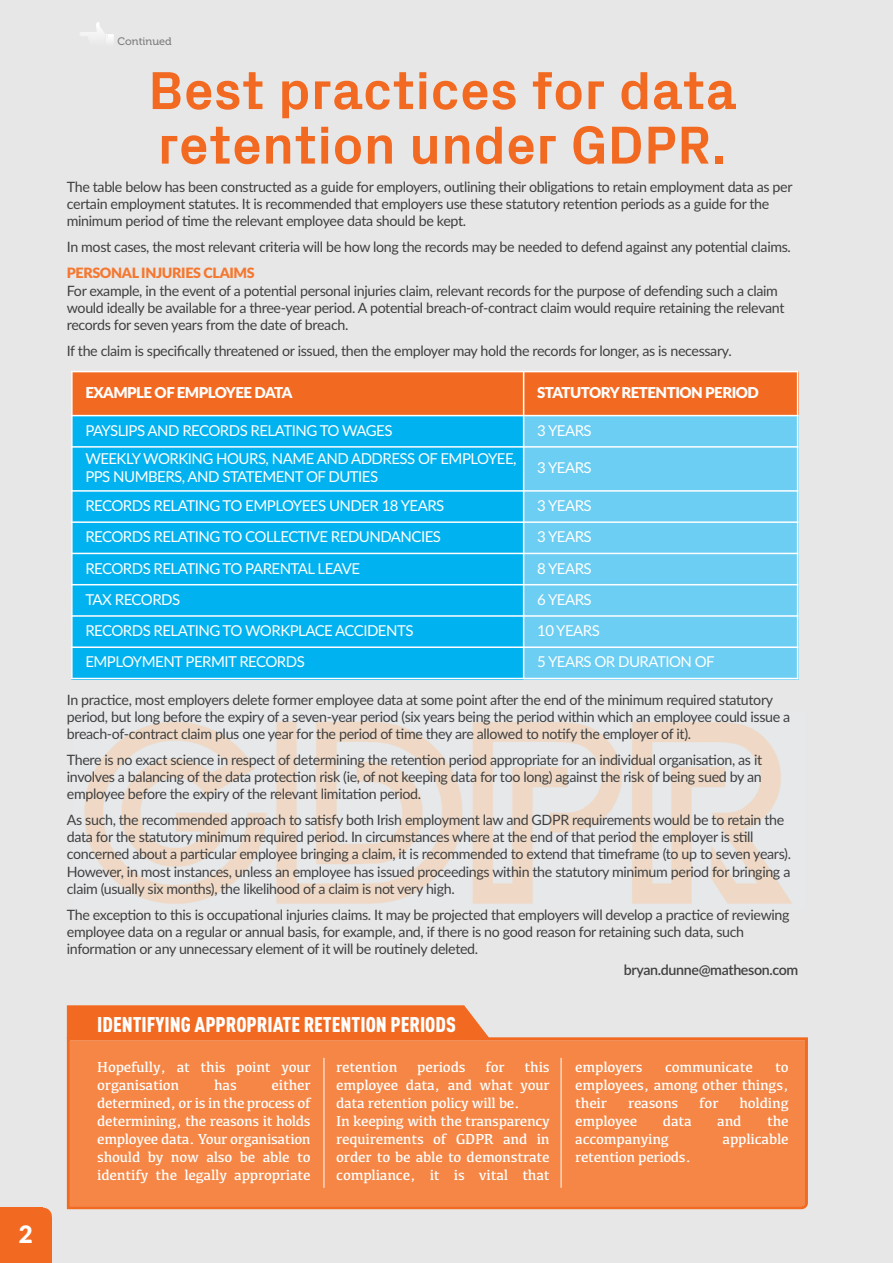
<style>
.page{position:relative;width:893px;height:1263px;background:#e8e7e7}
.page>*{position:absolute;margin:0;border:0;box-sizing:border-box;transform-origin:0 0}
.t1{font:700 54.15px/54.6px "Px Grotesk";color:#f26a21}
.t2{font:900 24px "Lato";color:#fff}
.t3{font:900 21px "DIN Cond";color:#fff}
.t4{font:15px/18px "Kefa";letter-spacing:-.015em;color:#fff}
.t5{font:15px/18px "Lato";letter-spacing:-.035em;color:#fff}
.t6{font:900 15px "Lato";letter-spacing:-.035em;color:#fff}
.t7{font:14.25px/17.1px "Lato";letter-spacing:-.025em;color:#404041}
.t8{font:600 14.25px "Lato";letter-spacing:-.025em;color:#404041}
.t9{font:900 14.25px "Lato";letter-spacing:-.025em;color:#f47831}
.t10{font:10.95px "Museo 500";color:#808080}
</style>
<div class="page">
<img style="left:84px;top:721px;width:708px;height:183px">
<svg style="left:67px;top:1037px;width:741px;height:172px;background:#f48342"></svg>
<div style="left:67px;top:1005px;width:423px;height:34px;background:#f26a21"></div>
<div style="left:0;top:1208px;width:43px;height:55px;background:#f26a21"></div>
<div style="left:0;top:1217px;width:52px;height:46px;background:#f26a21"></div>
<div style="left:5px;top:1208px;width:47px;height:44px;background:#f26a21;border-radius:9px"></div>
<svg style="left:80px;top:22px;width:34px;height:20px"></svg>
<div style="left:97px;top:1061px;width:692px;height:130px;background:#f58645"></div>
<div style="left:71px;top:371px;width:453px;height:45px;background:#f26a21"></div>
<div style="left:524px;top:371px;width:274px;height:45px;background:#f26a21"></div>
<div style="left:71px;top:416px;width:453px;height:31px;background:#00b2ef"></div>
<div style="left:524px;top:416px;width:274px;height:31px;background:#6bcef2"></div>
<div style="left:71px;top:447px;width:453px;height:44px;background:#00b2ef"></div>
<div style="left:524px;top:447px;width:274px;height:44px;background:#6bcef2"></div>
<div style="left:71px;top:491px;width:453px;height:31px;background:#00b2ef"></div>
<div style="left:524px;top:491px;width:274px;height:31px;background:#6bcef2"></div>
<div style="left:71px;top:522px;width:453px;height:31px;background:#00b2ef"></div>
<div style="left:524px;top:522px;width:274px;height:31px;background:#6bcef2"></div>
<div style="left:71px;top:553px;width:453px;height:32px;background:#00b2ef"></div>
<div style="left:524px;top:553px;width:274px;height:32px;background:#6bcef2"></div>
<div style="left:71px;top:585px;width:453px;height:31px;background:#00b2ef"></div>
<div style="left:524px;top:585px;width:274px;height:31px;background:#6bcef2"></div>
<div style="left:71px;top:616px;width:453px;height:31px;background:#00b2ef"></div>
<div style="left:524px;top:616px;width:274px;height:31px;background:#6bcef2"></div>
<div style="left:71px;top:647px;width:453px;height:32px;background:#00b2ef"></div>
<div style="left:524px;top:647px;width:274px;height:32px;background:#6bcef2"></div>
<hr style="left:71px;top:371px;width:2px;height:308px;background:#fff">
<hr style="left:523px;top:371px;width:1px;height:308px;background:#fff">
<hr style="left:797px;top:371px;width:1px;height:308px;background:#fff">
<hr style="left:71px;top:371px;width:727px;height:1px;background:#fff">
<hr style="left:71px;top:415px;width:727px;height:1px;background:#fff">
<hr style="left:71px;top:446px;width:727px;height:2px;background:#fff">
<hr style="left:71px;top:490px;width:727px;height:2px;background:#fff">
<hr style="left:71px;top:521px;width:727px;height:2px;background:#fff">
<hr style="left:71px;top:553px;width:727px;height:1px;background:#fff">
<hr style="left:71px;top:584px;width:727px;height:1px;background:#fff">
<hr style="left:71px;top:615px;width:727px;height:2px;background:#fff">
<hr style="left:71px;top:646px;width:727px;height:2px;background:#fff">
<hr style="left:71px;top:678px;width:727px;height:1px;background:#fff">
<hr style="left:324px;top:1058px;width:1px;height:130px;background:#fff">
<hr style="left:561px;top:1058px;width:1px;height:130px;background:#fff">
<h2 class="t2" style="left:19px;top:1220px;width:15px">2</h2>
<p class="t10" style="left:118px;top:35px;width:56px">Continued</p>
<h1 class="t1" style="left:148px;top:63px;width:590px">Best practices for data retention under GDPR.</h1>
<p class="t7" style="left:67px;top:179px;width:727px">The table below has been constructed as a guide for employers, outlining their obligations to retain employment data as per certain employment statutes. It is recommended that employers use these statutory retention periods as a guide for the minimum period of time the relevant employee data should be kept.</p>
<p class="t7" style="left:67px;top:240px;width:726px">In most cases, the most relevant criteria will be how long the records may be needed to defend against any potential claims.</p>
<p class="t9" style="left:67px;top:265px;width:189px">PERSONAL INJURIES CLAIMS</p>
<p class="t7" style="left:67px;top:283px;width:719px">For example, in the event of a potential personal injuries claim, relevant records for the purpose of defending such a claim would ideally be available for a three-year period. A potential breach-of-contract claim would require retaining the relevant records for seven years from the date of breach.</p>
<p class="t7" style="left:67px;top:343px;width:666px">If the claim is specifically threatened or issued, then the employer may hold the records for longer, as is necessary.</p>
<p class="t6" style="left:85px;top:384px;width:208px">EXAMPLE OF EMPLOYEE DATA</p>
<p class="t6" style="left:537px;top:384px;width:223px">STATUTORY RETENTION PERIOD</p>
<p class="t5" style="left:85px;top:423px;width:309px">PAYSLIPS AND RECORDS RELATING TO WAGES</p>
<p class="t5" style="left:537px;top:423px;width:56px">3 YEARS</p>
<p class="t5" style="left:85px;top:451px;width:433px">WEEKLY WORKING HOURS, NAME AND ADDRESS OF EMPLOYEE,<br>PPS NUMBERS, AND STATEMENT OF DUTIES</p>
<p class="t5" style="left:537px;top:460px;width:56px">3 YEARS</p>
<p class="t5" style="left:85px;top:498px;width:361px">RECORDS RELATING TO EMPLOYEES UNDER 18 YEARS</p>
<p class="t5" style="left:537px;top:498px;width:56px">3 YEARS</p>
<p class="t5" style="left:85px;top:529px;width:357px">RECORDS RELATING TO COLLECTIVE REDUNDANCIES</p>
<p class="t5" style="left:537px;top:529px;width:56px">3 YEARS</p>
<p class="t5" style="left:85px;top:560px;width:276px">RECORDS RELATING TO PARENTAL LEAVE</p>
<p class="t5" style="left:537px;top:560px;width:56px">8 YEARS</p>
<p class="t5" style="left:85px;top:592px;width:96px">TAX RECORDS</p>
<p class="t5" style="left:537px;top:592px;width:56px">6 YEARS</p>
<p class="t5" style="left:85px;top:623px;width:330px">RECORDS RELATING TO WORKPLACE ACCIDENTS</p>
<p class="t5" style="left:537px;top:623px;width:64px">10 YEARS</p>
<p class="t5" style="left:85px;top:654px;width:221px">EMPLOYMENT PERMIT RECORDS</p>
<p class="t5" style="left:537px;top:654px;width:179px">5 YEARS OR DURATION OF</p>
<p class="t7" style="left:67px;top:692px;width:725px">In practice, most employers delete former employee data at some point after the end of the minimum required statutory period, but long before the expiry of a seven-year period (six years being the period within which an employee could issue a breach-of-contract claim plus one year for the period of time they are allowed to notify the employer of it).</p>
<p class="t7" style="left:67px;top:752px;width:697px;text-align:justify">There is no exact science in respect of determining the retention period appropriate for an individual organisation, as it involves a balancing of the data protection risk (ie, of not keeping data for too long) against the risk of being sued by an employee before the expiry of the relevant limitation period.</p>
<p class="t7" style="left:67px;top:813px;width:726px">As such, the recommended approach to satisfy both Irish employment law and GDPR requirements would be to retain the data for the statutory minimum required period. In circumstances where at the end of that period the employer is still concerned about a particular employee bringing a claim, it is recommended to extend that timeframe (to up to seven years).<br>However, in most instances, unless an employee has issued proceedings within the statutory minimum period for bringing a claim (usually six months), the likelihood of a claim is not very high.</p>
<p class="t7" style="left:67px;top:907px;width:724px">The exception to this is occupational injuries claims. It may be projected that employers will develop a practice of reviewing employee data on a regular or annual basis, for example, and, if there is no good reason for retaining such data, such information or any unnecessary element of it will be routinely deleted.</p>
<p class="t8" style="left:624px;top:962px;width:176px">bryan.dunne@matheson.com</p>
<h3 class="t3" style="left:97px;top:1017px;width:360px">IDENTIFYING APPROPRIATE RETENTION PERIODS</h3>
<p class="t4" style="left:97px;top:1059px;width:215px">Hopefully, at this point your organisation</p>
<p class="t4" style="left:97px;top:1077px;width:215px;text-align:justify;text-indent:174px">either determined, or is in the process of determining, the reasons it holds employee data. Your organisation should by now also be able to identify the legally appropriate</p>
<p class="t4" style="left:214px;top:1077px;width:24px">has</p>
<p class="t4" style="left:336px;top:1059px;width:63px">retention</p>
<p class="t4" style="left:417px;top:1059px;width:50px">periods</p>
<p class="t4" style="left:485px;top:1059px;width:21px">for</p>
<p class="t4" style="left:336px;top:1059px;width:215px;text-indent:188px">this employee data, and what your data retention policy will be.<br>In keeping with the transparency requirements of GDPR and in order to be able to demonstrate compliance, it is vital that</p>
<p class="t4" style="left:575px;top:1059px;width:69px">employers</p>
<p class="t4" style="left:665px;top:1059px;width:89px">communicate</p>
<p class="t4" style="left:575px;top:1059px;width:215px;text-align:justify;text-indent:200px">to employees, among other things, their</p>
<p class="t4" style="left:628px;top:1095px;width:52px">reasons</p>
<p class="t4" style="left:699px;top:1095px;width:21px">for</p>
<p class="t4" style="left:739px;top:1095px;width:51px">holding</p>
<p class="t4" style="left:575px;top:1113px;width:64px">employee</p>
<p class="t4" style="left:663px;top:1113px;width:30px">data</p>
<p class="t4" style="left:717px;top:1113px;width:26px">and</p>
<p class="t4" style="left:767px;top:1113px;width:23px">the</p>
<p class="t4" style="left:575px;top:1131px;width:95px">accompanying</p>
<p class="t4" style="left:723px;top:1131px;width:68px">applicable</p>
<p class="t4" style="left:575px;top:1149px;width:117px">retention periods.</p>
</div>
